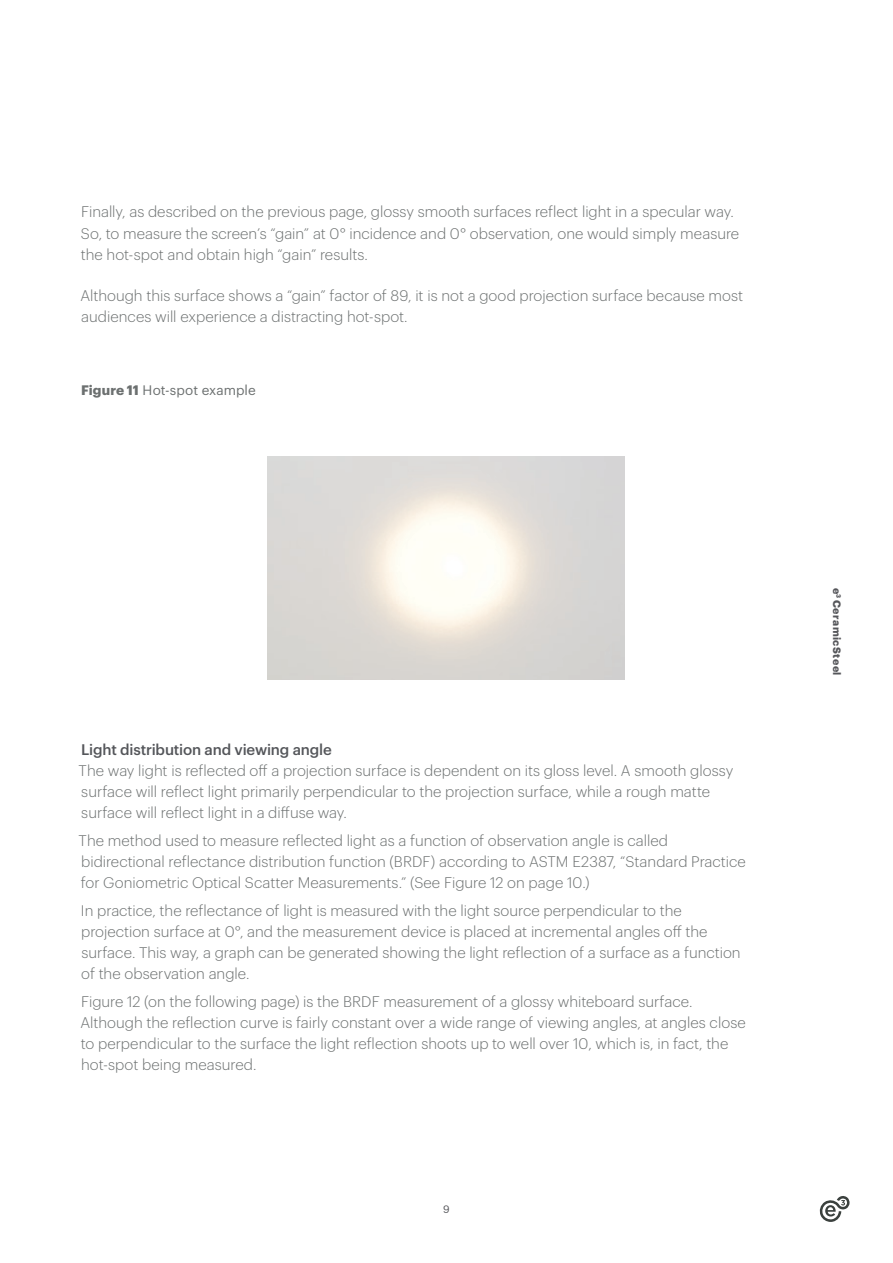
<style>
.page{position:relative;width:893px;height:1263px;background:#fff}
.page>*{position:absolute;margin:0;border:0;box-sizing:border-box;transform-origin:0 0}
.t1{font:300 15px/21px "Graphik LCG";color:#6c7070}
.t2{font:500 15px "Graphik LCG";letter-spacing:-.01em;color:#54565a}
.t3{font:13.5px "Graphik LCG";letter-spacing:.005em;color:#6c7070}
.t4{font:700 10.5px "Graphik";letter-spacing:.045em;color:#55565a}
.t5{font:10.5px "Graphik";color:#55565a}
.s1{font-weight:700}
</style>
<div class="page">
<svg style="left:819px;top:1196px;width:31px;height:26px"></svg>
<p class="t1" style="left:81px;top:200px;width:660px">Finally, as described on the previous page, glossy smooth surfaces reflect light in a specular way.<br>So, to measure the screen’s “gain” at 0° incidence and 0° observation, one would simply measure the hot-spot and obtain high “gain” results.</p>
<p class="t1" style="left:80px;top:284px;width:664px">Although this surface shows a “gain” factor of 89, it is not a good projection surface because most audiences will experience a distracting hot-spot.</p>
<p class="t3" style="left:81px;top:379px;width:176px"><span class="s1">Figure 11</span> Hot-spot example</p>
<p class="t2" style="left:81px;top:738px;width:252px">Light distribution and viewing angle</p>
<p class="t1" style="left:79px;top:759px;width:656px">The way light is reflected off a projection surface is dependent on its gloss level. A smooth glossy surface will reflect light primarily perpendicular to the projection surface, while a rough matte surface will reflect light in a diffuse way.</p>
<p class="t1" style="left:79px;top:829px;width:669px">The method used to measure reflected light as a function of observation angle is called bidirectional reflectance distribution function (BRDF) according to ASTM E2387, “Standard Practice for Goniometric Optical Scatter Measurements.” (See Figure 12 on page 10.)</p>
<p class="t1" style="left:81px;top:899px;width:661px">In practice, the reflectance of light is measured with the light source perpendicular to the projection surface at 0°, and the measurement device is placed at incremental angles off the surface. This way, a graph can be generated showing the light reflection of a surface as a function of the observation angle.</p>
<p class="t1" style="left:80px;top:989px;width:667px">Figure 12 (on the following page) is the BRDF measurement of a glossy whiteboard surface.<br>Although the reflection curve is fairly constant over a wide range of viewing angles, at angles close to perpendicular to the surface the light reflection shoots up to well over 10, which is, in fact, the hot-spot being measured.</p>
<p class="t5" style="left:443px;top:1201px;width:8px">9</p>
<p class="t4" style="left:845px;top:588px;width:89px;rotate:90deg">e<sup>3</sup> CeramicSteel</p>
</div>
